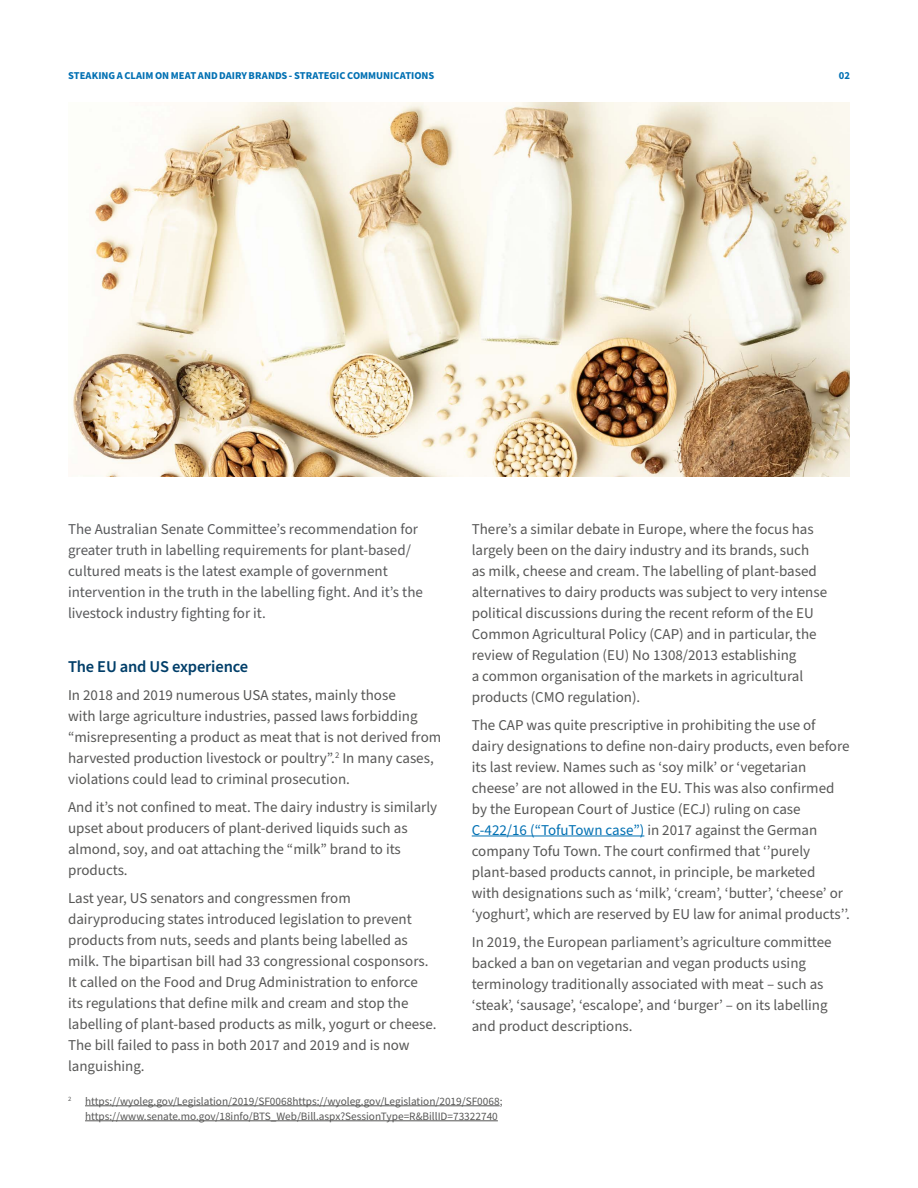
<style>
.page{position:relative;width:918px;height:1188px;background:#fff}
.page>*{position:absolute;margin:0;border:0;box-sizing:border-box;transform-origin:0 0}
.t1{font:600 16.5px "Source Sans Pro";letter-spacing:-.01em;color:#003e69}
.t2{font:15px/21px "Source Sans Pro";color:#575756}
.t3{font:15px/21px "Source Sans Pro";color:#58595b}
.t4{font:11.25px/15px "Source Sans Pro";color:#575756}
.t5{font:700 10.5px "Source Sans Pro";letter-spacing:-.005em;color:#0070b3}
.s1{color:#0070b3}
</style>
<div class="page">
<hr style="left:85px;top:1106px;width:415px;height:1px;background:#575756">
<hr style="left:85px;top:1121px;width:413px;height:1px;background:#575756">
<hr style="left:472px;top:836px;width:172px;height:1px;background:#0070b3">
<img style="left:72px;top:102px;width:778px;height:374px">
<p class="t5" style="left:68px;top:68px;width:368px">STEAKING A CLAIM ON MEAT AND DAIRY BRANDS - STRATEGIC COMMUNICATIONS</p>
<p class="t5" style="left:839px;top:68px;width:13px">02</p>
<p class="t3" style="left:68px;top:519px;width:356px">The Australian Senate Committee’s recommendation for greater truth in labelling requirements for plant-based/ cultured meats is the latest example of government intervention in the truth in the labelling fight. And it’s the livestock industry fighting for it.</p>
<p class="t1" style="left:68px;top:656px;width:182px">The EU and US experience</p>
<p class="t2" style="left:68px;top:685px;width:375px">In 2018 and 2019 numerous USA states, mainly those<br>with large agriculture industries, passed laws forbidding “misrepresenting a product as meat that is not derived from harvested production livestock or poultry”.<sup>2</sup> In many cases, violations could lead to criminal prosecution.</p>
<p class="t2" style="left:68px;top:797px;width:371px">And it’s not confined to meat. The dairy industry is similarly upset about producers of plant-derived liquids such as almond, soy, and oat attaching the “milk” brand to its products.</p>
<p class="t2" style="left:68px;top:888px;width:370px">Last year, US senators and congressmen from dairyproducing states introduced legislation to prevent products from nuts, seeds and plants being labelled as milk. The bipartisan bill had 33 congressional cosponsors.<br>It called on the Food and Drug Administration to enforce<br>its regulations that define milk and cream and stop the labelling of plant-based products as milk, yogurt or cheese.<br>The bill failed to pass in both 2017 and 2019 and is now languishing.</p>
<p class="t4" style="left:85px;top:1094px;width:419px;text-indent:-17px"><sup>2</sup> https://wyoleg.gov/Legislation/2019/SF0068https://wyoleg.gov/Legislation/2019/SF0068; https://www.senate.mo.gov/18info/BTS_Web/Bill.aspx?SessionType=R&amp;BillID=73322740</p>
<p class="t2" style="left:472px;top:519px;width:357px">There’s a similar debate in Europe, where the focus has largely been on the dairy industry and its brands, such<br>as milk, cheese and cream. The labelling of plant-based alternatives to dairy products was subject to very intense political discussions during the recent reform of the EU Common Agricultural Policy (CAP) and in particular, the review of Regulation (EU) No 1308/2013 establishing<br>a common organisation of the markets in agricultural products (CMO regulation).</p>
<p class="t2" style="left:472px;top:715px;width:380px">The CAP was quite prescriptive in prohibiting the use of dairy designations to define non-dairy products, even before its last review. Names such as ‘soy milk’ or ‘vegetarian cheese’ are not allowed in the EU. This was also confirmed by the European Court of Justice (ECJ) ruling on case <span class="s1">C-422/16 (“TofuTown case”)</span> in 2017 against the German company Tofu Town. The court confirmed that ‘’purely plant-based products cannot, in principle, be marketed<br>with designations such as ‘milk’, ‘cream’, ‘butter’, ‘cheese’ or ‘yoghurt’, which are reserved by EU law for animal products’’.</p>
<p class="t2" style="left:472px;top:932px;width:361px">In 2019, the European parliament’s agriculture committee backed a ban on vegetarian and vegan products using terminology traditionally associated with meat – such as ‘steak’, ‘sausage’, ‘escalope’, and ‘burger’ – on its labelling and product descriptions.</p>
</div>
